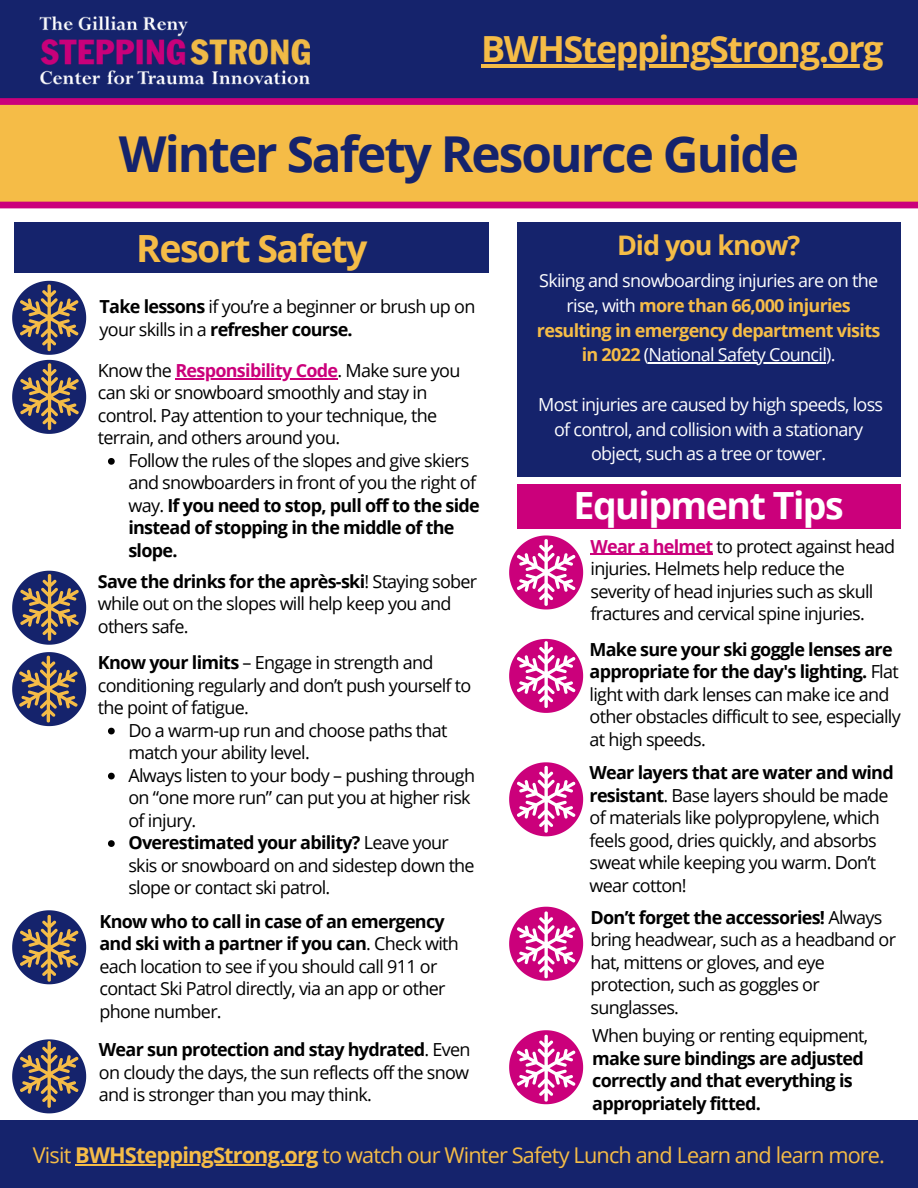
<style>
.page{position:relative;width:918px;height:1188px;background:#fff}
.page>*{position:absolute;margin:0;border:0;box-sizing:border-box;transform-origin:0 0}
.t1{font:700 49.5px "Open Sans";letter-spacing:-.04em;color:#15236c}
.t2{font:700 37.5px "Open Sans";letter-spacing:-.04em;color:#fff}
.t3{font:700 37.5px "Open Sans";letter-spacing:-.04em;color:#f5bc47}
.t4{font:700 36px "Open Sans";letter-spacing:-.04em;color:#f5bc47}
.t5{font:700 27px "Open Sans";letter-spacing:-.04em;color:#f5bc47}
.t6{font:21.75px "Open Sans";letter-spacing:-.04em;color:#f5bc47}
.t7{font:18px/22.5px "Open Sans";letter-spacing:-.04em;color:#000}
.t8{font:18px/24.8px "Open Sans";letter-spacing:-.04em;color:#fff;text-align:center}
.t9{font:700 18px/22.5px "Open Sans";letter-spacing:-.04em;color:#000}
.s1{font-weight:700}
.s2{font-weight:700;color:#cb007b}
.s3{font-weight:400}
.s4{font-weight:700;color:#f5bc47}
</style>
<div class="page">
<div style="left:0;top:102px;width:918px;height:103px;background:#f5bc47"></div>
<div style="left:0;top:0;width:918px;height:102px;background:#15236c"></div>
<img style="left:39px;top:16px;width:270px;height:69px">
<div style="left:0;top:202px;width:918px;height:6px;background:#cb007b"></div>
<div style="left:0;top:98px;width:918px;height:7px;background:#cb007b"></div>
<div style="left:0;top:1120px;width:918px;height:68px;background:#15236c"></div>
<hr style="left:481px;top:65px;width:401px;height:3px;background:#f5bc47">
<hr style="left:75px;top:1164px;width:243px;height:2px;background:#f5bc47">
<div style="left:15px;top:222px;width:474px;height:50px;background:#15236c"></div>
<svg style="left:12px;top:281px;width:74px;height:153px"></svg>
<svg style="left:12px;top:571px;width:74px;height:74px"></svg>
<svg style="left:12px;top:652px;width:74px;height:74px"></svg>
<svg style="left:12px;top:910px;width:74px;height:74px"></svg>
<svg style="left:12px;top:1039px;width:74px;height:74px"></svg>
<hr style="left:175px;top:378px;width:163px;height:1px;background:#cb007b">
<svg style="left:108px;top:458px;width:7px;height:7px"></svg>
<svg style="left:108px;top:728px;width:7px;height:6px"></svg>
<svg style="left:108px;top:773px;width:7px;height:6px"></svg>
<svg style="left:108px;top:840px;width:7px;height:7px"></svg>
<div style="left:517px;top:222px;width:384px;height:254px;background:#15236c"></div>
<svg style="left:509px;top:535px;width:74px;height:75px"></svg>
<svg style="left:509px;top:639px;width:74px;height:74px"></svg>
<svg style="left:509px;top:762px;width:74px;height:74px"></svg>
<svg style="left:509px;top:1030px;width:74px;height:74px"></svg>
<div style="left:517px;top:484px;width:384px;height:45px;background:#cb007b"></div>
<svg style="left:509px;top:907px;width:74px;height:74px"></svg>
<hr style="left:649px;top:362px;width:177px;height:2px;background:#fff">
<hr style="left:591px;top:554px;width:122px;height:1px;background:#cb007b">
<h1 class="t4" style="left:481px;top:24px;width:404px">BWHSteppingStrong.org</h1>
<h2 class="t1" style="left:119px;top:119px;width:682px">Winter Safety Resource Guide</h2>
<p class="t3" style="left:136px;top:222px;width:233px">Resort Safety</p>
<p class="t7" style="left:100px;top:295px;width:377px"><span class="s1">Take lessons</span> if you’re a beginner or brush up on your skills in a <span class="s1">refresher course.</span></p>
<p class="t7" style="left:98px;top:359px;width:364px">Know the <span class="s2">Responsibility Code</span>. Make sure you</p>
<p class="t7" style="left:98px;top:381px;width:331px">can ski or snowboard smoothly and stay in</p>
<p class="t7" style="left:98px;top:404px;width:341px">control. Pay attention to your technique, the</p>
<p class="t7" style="left:98px;top:426px;width:244px">terrain, and others around you.</p>
<p class="t7" style="left:128px;top:449px;width:342px">Follow the rules of the slopes and give skiers</p>
<p class="t9" style="left:128px;top:471px;width:353px"><span class="s3">and snowboarders in front of you the right of way.</span> If you need to stop, pull off to the side instead of stopping in the middle of the slope.</p>
<p class="t7" style="left:98px;top:570px;width:381px"><span class="s1">Save the drinks for the après-ski</span>! Staying sober while out on the slopes will help keep you and others safe.</p>
<p class="t7" style="left:98px;top:651px;width:375px"><span class="s1">Know your limits</span> – Engage in strength and conditioning regularly and don’t push yourself to the point of fatigue.</p>
<p class="t7" style="left:128px;top:718px;width:321px">Do a warm-up run and choose paths that match your ability level.</p>
<p class="t7" style="left:128px;top:763px;width:348px">Always listen to your body – pushing through on “one more run” can put you at higher risk of injury.</p>
<p class="t7" style="left:128px;top:831px;width:348px"><span class="s1">Overestimated your ability?</span> Leave your skis or snowboard on and sidestep down the slope or contact ski patrol.</p>
<p class="t7" style="left:100px;top:910px;width:361px"><span class="s1">Know who to call in case of an emergency and ski with a partner if you can</span>. Check with each location to see if you should call 911 or contact Ski Patrol directly, via an app or other phone number.</p>
<p class="t7" style="left:99px;top:1038px;width:373px;text-align:justify"><span class="s1">Wear sun protection and stay hydrated</span>. Even on cloudy the days, the sun reflects off the snow and is stronger than you may think.</p>
<p class="t5" style="left:617px;top:227px;width:185px">Did you know?</p>
<p class="t8" style="left:537px;top:268px;width:345px">Skiing and snowboarding injuries are on the rise, with <span class="s4">more than 66,000 injuries resulting in emergency department visits in 2022</span> (National Safety Council).</p>
<p class="t8" style="left:538px;top:391px;width:346px">Most injuries are caused by high speeds, loss of control, and collision with a stationary object, such as a tree or tower.</p>
<p class="t2" style="left:574px;top:479px;width:272px">Equipment Tips</p>
<p class="t7" style="left:591px;top:534px;width:306px"><span class="s2">Wear a helmet</span> to protect against head injuries. Helmets help reduce the severity of head injuries such as skull fractures and cervical spine injuries.</p>
<p class="t7" style="left:590px;top:638px;width:313px"><span class="s1">Make sure your ski goggle lenses are appropriate for the day's lighting.</span> Flat light with dark lenses can make ice and other obstacles difficult to see, especially at high speeds.</p>
<h3 class="t7" style="left:590px;top:761px;width:306px"><span class="s1">Wear layers that are water and wind resistant</span>. Base layers should be made of materials like polypropylene, which feels good, dries quickly, and absorbs sweat while keeping you warm. Don’t wear cotton!</h3>
<p class="t7" style="left:591px;top:906px;width:307px"><span class="s1">Don’t forget the accessories!</span> Always bring headwear, such as a headband or hat, mittens or gloves, and eye protection, such as goggles or sunglasses.</p>
<h2 class="t9" style="left:592px;top:1024px;width:278px"><span class="s3">When buying or renting equipment, </span>make sure bindings are adjusted correctly and that everything is appropriately fitted.</h2>
<h2 class="t6" style="left:33px;top:1140px;width:854px">Visit <span class="s1">BWHSteppingStrong.org</span> to watch our Winter Safety Lunch and Learn and learn more.</h2>
</div>
